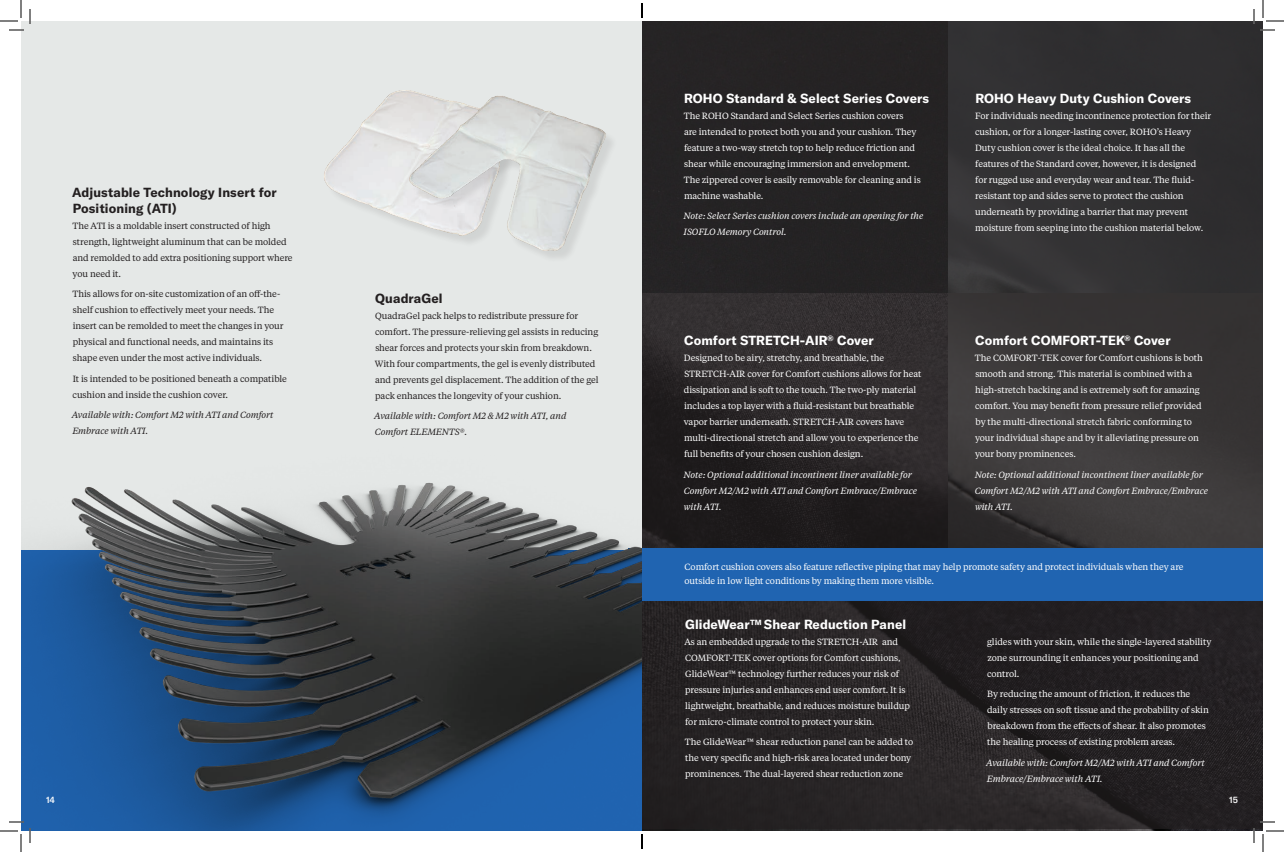
<style>
.page{position:relative;width:1284px;height:852px;background:#fff}
.page>*{position:absolute;margin:0;border:0;box-sizing:border-box;transform-origin:0 0}
.t1{font:700 13px "GT America";letter-spacing:.01em;color:#fff}
.t2{font:700 13px/16px "GT America";letter-spacing:.01em;color:#231f20}
.t3{font:9px/16px "Tiempos Text";letter-spacing:-.01em;color:#fff}
.t4{font:9px/16px "Tiempos Text";letter-spacing:-.01em;color:#231f20}
.t5{font:italic 9px/16px "Tiempos Text";letter-spacing:-.01em;color:#fff}
.t6{font:italic 9px/16px "Tiempos Text";letter-spacing:-.01em;color:#231f20}
.t7{font:500 9px "GT America";color:#fff}
</style>
<div class="page">
<div style="left:21px;top:21px;width:1242px;height:810px;background:#e5e8e7"></div>
<svg style="left:642px;top:21px;width:621px;height:808px;fill:#2b2829"></svg>
<div style="left:628px;top:549px;width:634px;height:52px;background:#2064b1"></div>
<img style="left:21px;top:482px;width:621px;height:349px">
<img style="left:324px;top:111px;width:51px;height:101px">
<img style="left:375px;top:75px;width:276px;height:191px">
<svg style="left:0;top:0;width:31px;height:31px"></svg>
<svg style="left:0;top:821px;width:31px;height:31px"></svg>
<svg style="left:1253px;top:0;width:31px;height:31px"></svg>
<svg style="left:1253px;top:821px;width:31px;height:31px"></svg>
<svg style="left:641px;top:3px;width:2px;height:15px"></svg>
<svg style="left:641px;top:834px;width:2px;height:15px"></svg>
<h1 class="t2" style="left:72px;top:184px;width:206px">Adjustable Technology Insert for<br>Positioning (ATI)</h1>
<p class="t4" style="left:73px;top:217px;width:222px">The ATI is a moldable insert constructed of high strength, lightweight aluminum that can be molded and remolded to add extra positioning support where you need it.</p>
<p class="t4" style="left:73px;top:286px;width:212px">This allows for on-site customization of an off-the&shy;shelf cushion to effectively meet your needs. The insert can be remolded to meet the changes in your physical and functional needs, and maintains its shape even under the most active individuals.</p>
<p class="t4" style="left:73px;top:370px;width:216px">It is intended to be positioned beneath a compatible cushion and inside the cushion cover.</p>
<p class="t6" style="left:72px;top:407px;width:203px">Available with: Comfort M2 with ATI and Comfort<br>Embrace with ATI.</p>
<h1 class="t2" style="left:375px;top:290px;width:69px">QuadraGel</h1>
<p class="t4" style="left:375px;top:307px;width:225px">QuadraGel pack helps to redistribute pressure for comfort. The pressure-relieving gel assists in reducing shear forces and protects your skin from breakdown.<br>With four compartments, the gel is evenly distributed and prevents gel displacement. The addition of the gel pack enhances the longevity of your cushion.</p>
<p class="t6" style="left:374px;top:407px;width:194px">Available with: Comfort M2 &amp; M2 with ATI, and<br>Comfort ELEMENTS®.</p>
<h1 class="t1" style="left:684px;top:90px;width:246px">ROHO Standard &amp; Select Series Covers</h1>
<p class="t3" style="left:684px;top:107px;width:238px">The ROHO Standard and Select Series cushion covers<br>are intended to protect both you and your cushion. They feature a two-way stretch top to help reduce friction and shear while encouraging immersion and envelopment.<br>The zippered cover is easily removable for cleaning and is machine washable.</p>
<p class="t5" style="left:684px;top:208px;width:241px">Note: Select Series cushion covers include an opening for the<br>ISOFLO Memory Control.</p>
<h1 class="t1" style="left:684px;top:332px;width:191px">Comfort STRETCH-AIR<sup>®</sup> Cover</h1>
<p class="t3" style="left:684px;top:350px;width:239px">Designed to be airy, stretchy, and breathable, the STRETCH-AIR cover for Comfort cushions allows for heat dissipation and is soft to the touch. The two-ply material includes a top layer with a fluid-resistant but breathable vapor barrier underneath. STRETCH-AIR covers have multi-directional stretch and allow you to experience the full benefits of your chosen cushion design.</p>
<p class="t5" style="left:684px;top:466px;width:235px">Note: Optional additional incontinent liner available for<br>Comfort M2/M2 with ATI and Comfort Embrace/Embrace with ATI.</p>
<h1 class="t1" style="left:975px;top:90px;width:217px">ROHO Heavy Duty Cushion Covers</h1>
<p class="t3" style="left:975px;top:107px;width:238px">For individuals needing incontinence protection for their cushion, or for a longer-lasting cover, ROHO’s Heavy Duty cushion cover is the ideal choice. It has all the features of the Standard cover, however, it is designed<br>for rugged use and everyday wear and tear. The fluid&shy;resistant top and sides serve to protect the cushion underneath by providing a barrier that may prevent moisture from seeping into the cushion material below.</p>
<h1 class="t1" style="left:975px;top:332px;width:197px">Comfort COMFORT-TEK<sup>®</sup> Cover</h1>
<p class="t3" style="left:975px;top:350px;width:229px">The COMFORT-TEK cover for Comfort cushions is both smooth and strong. This material is combined with a high-stretch backing and is extremely soft for amazing comfort. You may benefit from pressure relief provided by the multi-directional stretch fabric conforming to your individual shape and by it alleviating pressure on your bony prominences.</p>
<p class="t5" style="left:975px;top:466px;width:235px">Note: Optional additional incontinent liner available for<br>Comfort M2/M2 with ATI and Comfort Embrace/Embrace with ATI.</p>
<p class="t3" style="left:684px;top:560px;width:501px;line-height:14px">Comfort cushion covers also feature reflective piping that may help promote safety and protect individuals when they are outside in low light conditions by making them more visible.</p>
<h1 class="t1" style="left:685px;top:616px;width:223px">GlideWear™ Shear Reduction Panel</h1>
<p class="t3" style="left:684px;top:633px;width:227px">As an embedded upgrade to the STRETCH-AIR and COMFORT-TEK cover options for Comfort cushions, GlideWear™ technology further reduces your risk of pressure injuries and enhances end user comfort. It is lightweight, breathable, and reduces moisture buildup for micro-climate control to protect your skin.</p>
<p class="t3" style="left:685px;top:734px;width:230px">The GlideWear™ shear reduction panel can be added to the very specific and high-risk area located under bony prominences. The dual-layered shear reduction zone</p>
<p class="t3" style="left:987px;top:633px;width:226px">glides with your skin, while the single-layered stability zone surrounding it enhances your positioning and control.</p>
<p class="t3" style="left:987px;top:686px;width:223px">By reducing the amount of friction, it reduces the daily stresses on soft tissue and the probability of skin breakdown from the effects of shear. It also promotes the healing process of existing problem areas.</p>
<p class="t5" style="left:986px;top:754px;width:220px">Available with: Comfort M2/M2 with ATI and Comfort<br>Embrace/Embrace with ATI.</p>
<p class="t7" style="left:46px;top:794px;width:11px">14</p>
<p class="t7" style="left:1229px;top:794px;width:10px">15</p>
</div>
